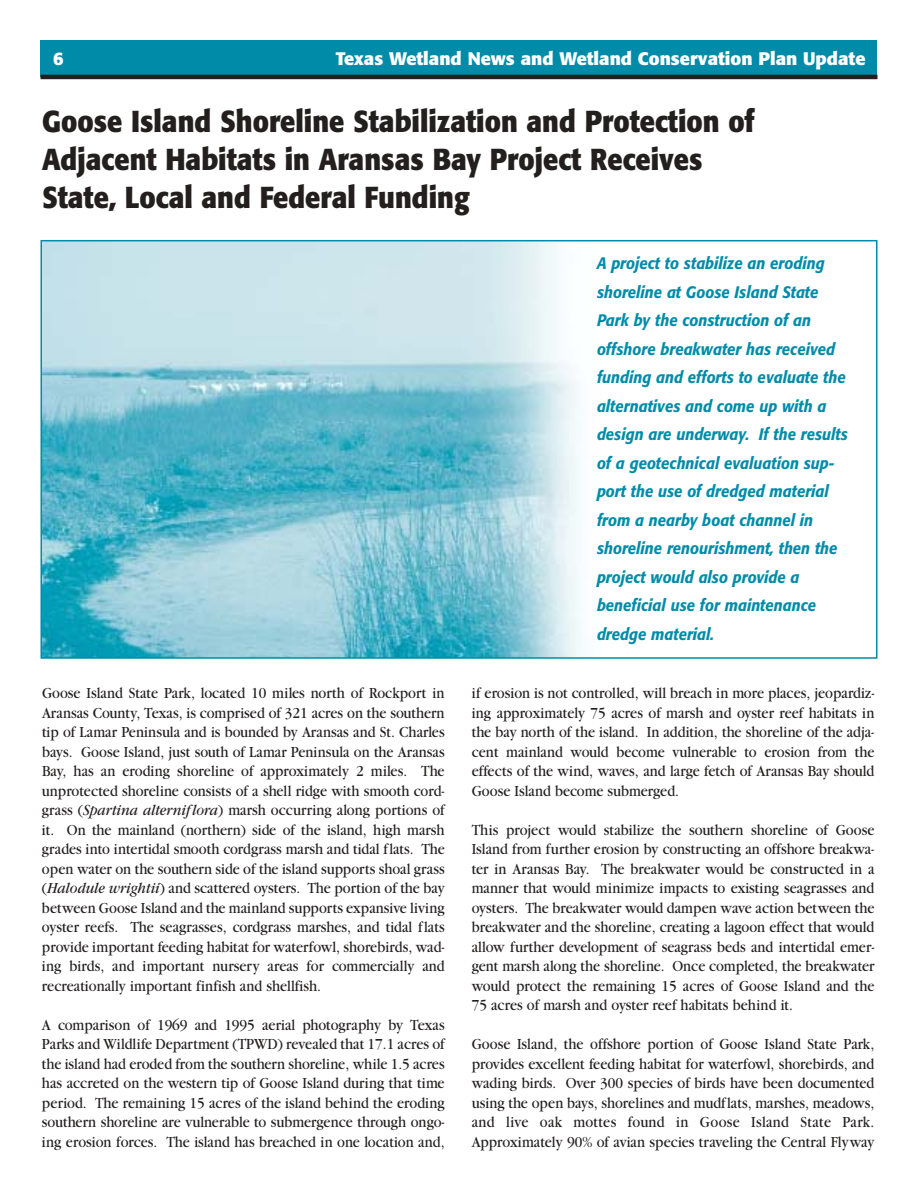
<style>
.page{position:relative;width:918px;height:1188px;background:#fff}
.page>*{position:absolute;margin:0;border:0;box-sizing:border-box;transform-origin:0 0}
.t1{font:700 30px/37.8px "Formata";color:#231f1f;scale:.9 1}
.t2{font:700 18px "Formata";color:#fff}
.t3{font:italic 500 16.5px/28.5px "Formata";color:#008ca9;scale:.9 1}
.t4{font:15px/19.5px "Garamond Book DTC";color:#231f1f;text-align:justify;scale:.9 1}
.s1{font-family:"Garamond Book Italic DTC"}
</style>
<div class="page">
<div style="left:40px;top:40px;width:838px;height:37px;background:#008ca9"></div>
<hr style="left:40px;top:75px;width:838px;height:4px;background:#231f1f">
<img style="left:43px;top:243px;width:538px;height:413px">
<div style="left:40px;top:240px;width:838px;height:419px;border:2px solid #008ca9"></div>
<p class="t2" style="left:53px;top:50px;width:12px">6</p>
<p class="t2" style="left:336px;top:50px;width:531px">Texas Wetland News and Wetland Conservation Plan Update</p>
<h1 class="t1" style="left:42px;top:105px;width:793px">Goose Island Shoreline Stabilization and Protection of<br>Adjacent Habitats in Aransas Bay Project Receives<br>State, Local and Federal Funding</h1>
<p class="t4" style="left:42px;top:684px;width:449px">Goose Island State Park, located 10 miles north of Rockport in Aransas County, Texas, is comprised of 321 acres on the southern tip of Lamar Peninsula and is bounded by Aransas and St. Charles bays. Goose Island, just south of Lamar Peninsula on the Aransas Bay, has an eroding shoreline of approximately 2 miles. The unprotected shoreline consists of a shell ridge with smooth cord&shy;grass (<span class="s1">Spartina alterniflora</span>) marsh occurring along portions of it. On the mainland (northern) side of the island, high marsh grades into intertidal smooth cordgrass marsh and tidal flats. The open water on the southern side of the island supports shoal grass (<span class="s1">Halodule wrightii</span>) and scattered oysters. The portion of the bay between Goose Island and the mainland supports expansive living oyster reefs. The seagrasses, cordgrass marshes, and tidal flats provide important feeding habitat for waterfowl, shorebirds, wad&shy;ing birds, and important nursery areas for commercially and recreationally important finfish and shellfish.</p>
<p class="t4" style="left:42px;top:1016px;width:449px">A comparison of 1969 and 1995 aerial photography by Texas Parks and Wildlife Department (TPWD) revealed that 17.1 acres of the island had eroded from the southern shoreline, while 1.5 acres has accreted on the western tip of Goose Island during that time period. The remaining 15 acres of the island behind the eroding southern shoreline are vulnerable to submergence through ongo&shy;ing erosion forces. The island has breached in one location and,</p>
<p class="t3" style="left:597px;top:251px;width:280px">A project to stabilize an eroding shoreline at Goose Island State<br>Park by the construction of an offshore breakwater has received funding and efforts to evaluate the alternatives and come up with a design are underway. If the results of a geotechnical evaluation sup&shy;port the use of dredged material from a nearby boat channel in shoreline renourishment, then the project would also provide a beneficial use for maintenance dredge material.</p>
<p class="t4" style="left:472px;top:684px;width:449px">if erosion is not controlled, will breach in more places, jeopardiz&shy;ing approximately 75 acres of marsh and oyster reef habitats in the bay north of the island. In addition, the shoreline of the adja&shy;cent mainland would become vulnerable to erosion from the effects of the wind, waves, and large fetch of Aransas Bay should Goose Island become submerged.</p>
<p class="t4" style="left:472px;top:821px;width:449px">This project would stabilize the southern shoreline of Goose Island from further erosion by constructing an offshore breakwa&shy;ter in Aransas Bay. The breakwater would be constructed in a manner that would minimize impacts to existing seagrasses and oysters. The breakwater would dampen wave action between the breakwater and the shoreline, creating a lagoon effect that would allow further development of seagrass beds and intertidal emer&shy;gent marsh along the shoreline. Once completed, the breakwater would protect the remaining 15 acres of Goose Island and the 75 acres of marsh and oyster reef habitats behind it.</p>
<p class="t4" style="left:472px;top:1035px;width:449px">Goose Island, the offshore portion of Goose Island State Park, provides excellent feeding habitat for waterfowl, shorebirds, and wading birds. Over 300 species of birds have been documented using the open bays, shorelines and mudflats, marshes, meadows, and live oak mottes found in Goose Island State Park.<br>Approximately 90% of avian species traveling the Central Flyway</p>
</div>
